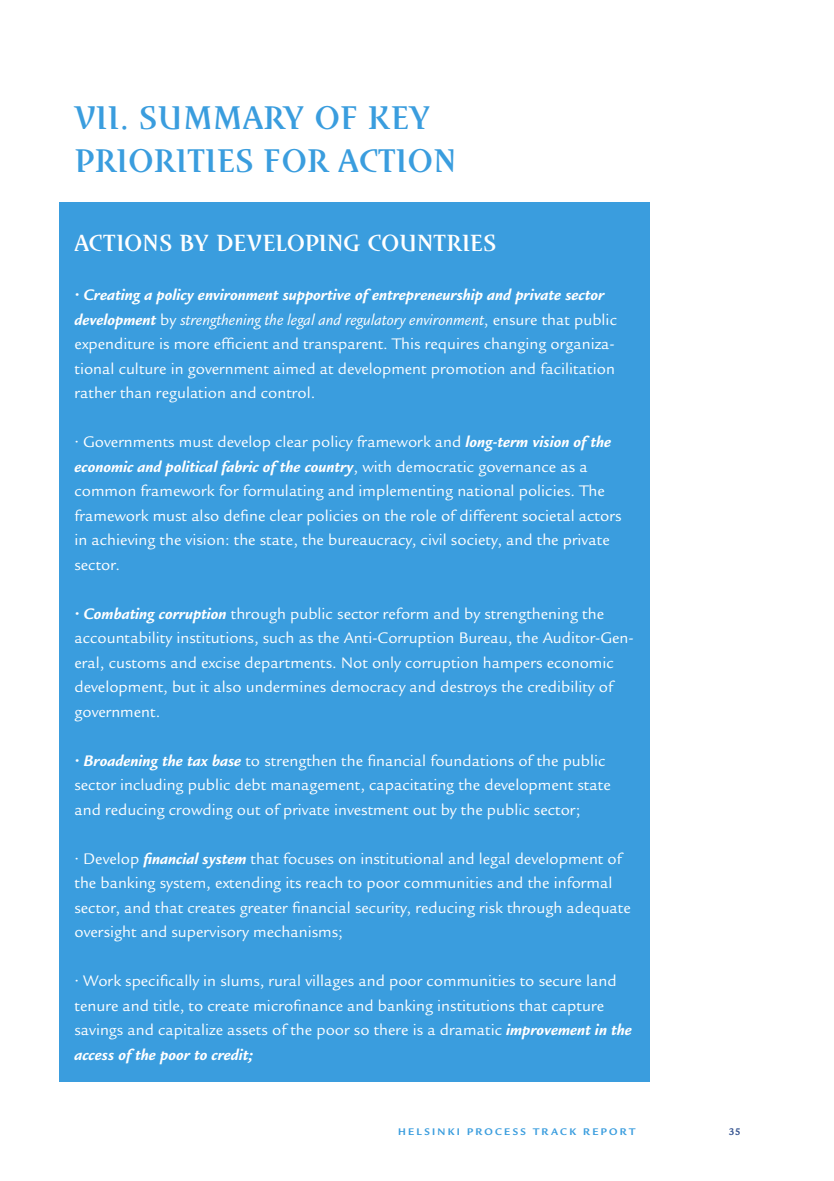
<style>
.page{position:relative;width:834px;height:1181px;background:#fff}
.page>*{position:absolute;margin:0;border:0;box-sizing:border-box;transform-origin:0 0}
.Leipis{font:500 36.75px "Runa Serif";color:#3a9dde}
.Leipis-2{font:500 26.25px "Runa Serif";letter-spacing:-.01em;color:#fff}
.Leipis-3{font:16.62px/24.5px "Legacy Sans";color:#fff}
.t1{font:700 10.5px "Legacy Sans";letter-spacing:.22em;color:#3a9dde}
.t2{font:700 10.5px "Legacy Sans";color:#33528f}
.s1{font-weight:700;font-style:italic}
.s2{font-style:italic}
</style>
<div class="page">
<div style="left:60px;top:202px;width:590px;height:879px;background:#3a9dde"></div>
<p class="Leipis" style="left:74px;top:99px;width:357px">VII. SUMMARY OF KEY</p>
<p class="Leipis" style="left:74px;top:143px;width:384px">PRIORITIES FOR ACTION</p>
<p class="Leipis-2" style="left:74px;top:230px;width:423px">ACTIONS BY DEVELOPING COUNTRIES</p>
<p class="Leipis-3" style="left:74px;top:283px;width:544px"><span class="s1">• Creating a policy environment supportive of entrepreneurship and private sector development</span> by <span class="s2">strengthening the legal and regulatory environment</span>, ensure that public expenditure is more efficient and transparent. This requires changing organiza&shy;tional culture in government aimed at development promotion and facilitation rather than regulation and control.</p>
<p class="Leipis-3" style="left:74px;top:430px;width:548px">• Governments must develop clear policy framework and <span class="s1">long-term vision of the economic and political fabric of the country</span>, with democratic governance as a common framework for formulating and implementing national policies. The framework must also define clear policies on the role of different societal actors in achieving the vision: the state, the bureaucracy, civil society, and the private sector.</p>
<p class="Leipis-3" style="left:74px;top:601px;width:560px"><span class="s1">• Combating corruption</span> through public sector reform and by strengthening the accountability institutions, such as the Anti-Corruption Bureau, the Auditor-Gen&shy;eral, customs and excise departments. Not only corruption hampers economic development, but it also undermines democracy and destroys the credibility of government.</p>
<p class="Leipis-3" style="left:74px;top:748px;width:538px"><span class="s1">• Broadening the tax base</span> to strengthen the financial foundations of the public sector including public debt management, capacitating the development state and reducing crowding out of private investment out by the public sector;</p>
<p class="Leipis-3" style="left:74px;top:846px;width:558px">• Develop <span class="s1">financial system</span> that focuses on institutional and legal development of the banking system, extending its reach to poor communities and the informal sector, and that creates greater financial security, reducing risk through adequate oversight and supervisory mechanisms;</p>
<p class="Leipis-3" style="left:74px;top:969px;width:559px">• Work specifically in slums, rural villages and poor communities to secure land tenure and title, to create microfinance and banking institutions that capture savings and capitalize assets of the poor so there is a dramatic <span class="s1">improvement in the access of the poor to credit;</span></p>
<p class="t1" style="left:398px;top:1125px;width:239px">HELSINKI PROCESS TRACK REPORT</p>
<p class="t2" style="left:728px;top:1125px;width:13px">35</p>
</div>
